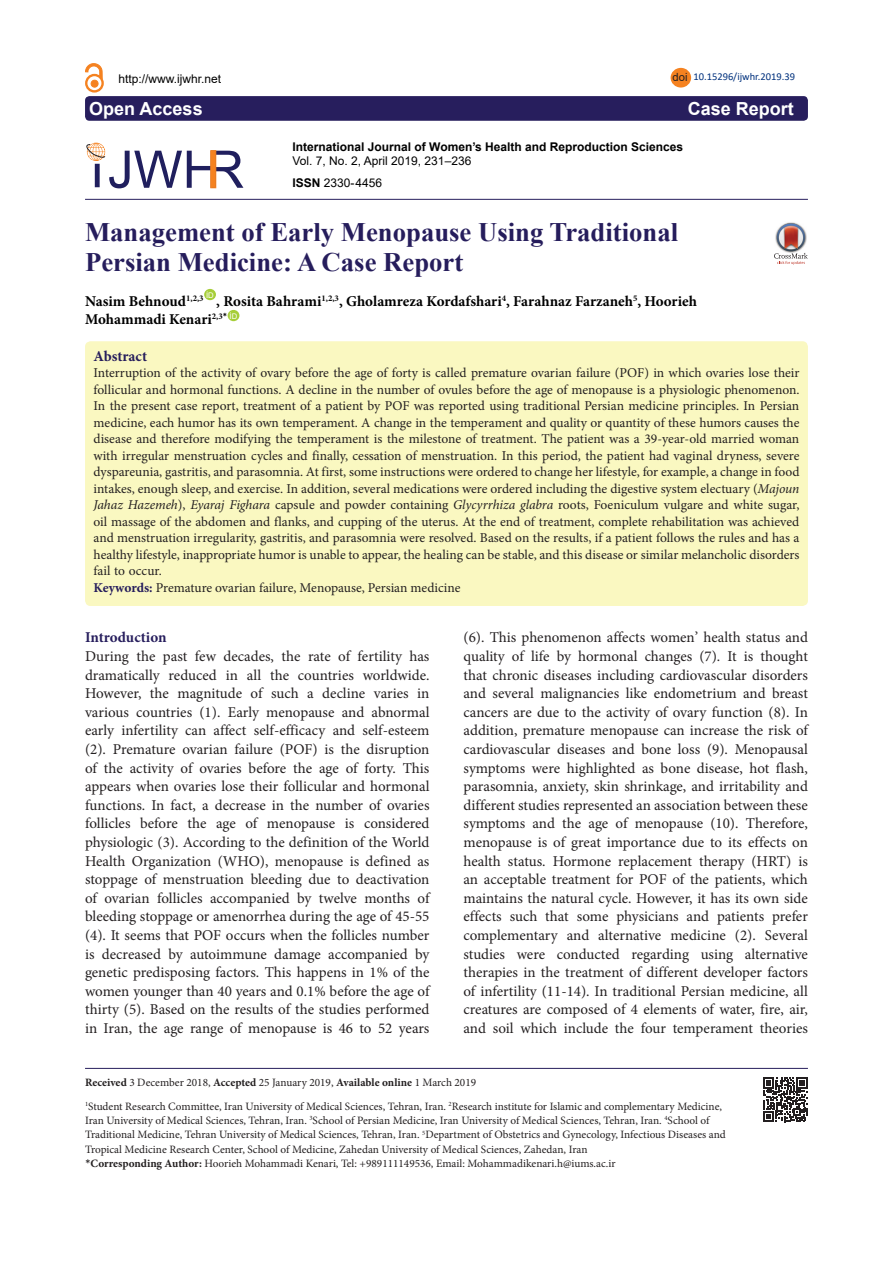
<style>
.page{position:relative;width:893px;height:1263px;background:#fff}
.page>*{position:absolute;margin:0;border:0;box-sizing:border-box;transform-origin:0 0}
.Pa3{font:700 26.7px/30px "Times New Roman";color:#261d5c}
.t1{font:700 18px "Arial";color:#fff}
.t2{font:15px/18.6px "Minion Pro";color:#231f20;text-align:justify}
.t3{font:700 15px/18px "Minion Pro";color:#000}
.t4{font:700 15px "Minion Pro";letter-spacing:-.005em;color:#271e5d}
.t5{font:700 15px "Minion Pro";color:#261d5c}
.t6{font:13.5px/16.5px "Minion Pro";color:#231f20;text-align:justify}
.t7{font:12px "Arial";color:#000}
.t8{font:700 12px "Arial";color:#000}
.t9{font:11.25px/14.2px "Minion Pro";color:#231f20}
.t10{font:11.25px "Arial";color:#231f20}
.t11{font:10.5px "Calibri";color:#00317d}
.t12{font:7.8px "Arial";color:#fff}
.s1{font-weight:700}
.s2{font-style:italic}
.s3{font-weight:700;color:#261d5c}
.s4{color:#222}
.s5{font-family:"Calibri"}
</style>
<div class="page">
<div style="left:85px;top:341px;width:723px;height:265px;background:#faf8c1;border-radius:6px"></div>
<div style="left:204px;top:289px;width:12px;height:11px;background:#a6ce39;border-radius:50%"></div>
<div style="left:228px;top:310px;width:11px;height:11px;background:#a6ce39;border-radius:50%"></div>
<div style="left:85px;top:96px;width:723px;height:25px;background:#271e5d;border-radius:4px"></div>
<hr style="left:85px;top:199px;width:723px;height:1px;background:#271e5d">
<div style="left:671px;top:68px;width:20px;height:20px;background:#f58220;border-radius:50%"></div>
<div style="left:91px;top:80px;width:7px;height:7px;background:#f58220;border-radius:50%"></div>
<div style="left:91px;top:80px;width:7px;height:7px;border:1px solid #f58220;border-radius:50%"></div>
<div style="left:85px;top:74px;width:19px;height:19px;border:2px solid #f58220;border-radius:50%"></div>
<svg style="left:85px;top:63px;width:17px;height:16px"></svg>
<hr style="left:85px;top:1068px;width:723px;height:1px;background:#261d5c">
<svg style="left:763px;top:1077px;width:44px;height:45px"></svg>
<svg style="left:774px;top:223px;width:34px;height:42px"></svg>
<svg style="left:86px;top:143px;width:157px;height:45px"></svg>
<svg style="left:211px;top:150px;width:5px;height:38px"></svg>
<p class="t7" style="left:118px;top:70px;width:104px">http://www.ijwhr.net</p>
<p class="t10" style="left:672px;top:70px;width:17px">doi</p>
<p class="t11" style="left:693px;top:70px;width:103px">10.15296/ijwhr.2019.39</p>
<p class="t1" style="left:89px;top:96px;width:115px">Open Access</p>
<p class="t1" style="left:688px;top:96px;width:108px">Case Report</p>
<p class="t8" style="left:293px;top:138px;width:392px">International Journal of Women’s Health and Reproduction Sciences</p>
<p class="t7" style="left:293px;top:153px;width:180px">Vol. 7, No. 2, April 2019, 231–236</p>
<p class="t7" style="left:293px;top:174px;width:91px"><span class="s1">ISSN</span> 2330- 4456</p>
<p class="Pa3" style="left:85px;top:216px;width:595px">Management of Early Menopause Using Traditional<br>Persian Medicine: A Case Report</p>
<p class="t3" style="left:85px;top:292px;width:120px">Nasim Behnoud<sup>1,2,3</sup></p>
<p class="t12" style="left:206px;top:290px;width:9px">ID</p>
<p class="t3" style="left:85px;top:292px;width:613px;text-indent:131px">, Rosita Bahrami<sup>1,2,3</sup>, Gholamreza Kordafshari<sup>4</sup>, Farahnaz Farzaneh<sup>5</sup>, Hoorieh<br>Mohammadi Kenari<sup>2,3</sup><sup>*</sup></p>
<p class="t12" style="left:230px;top:311px;width:9px">ID</p>
<p class="t5" style="left:94px;top:345px;width:55px">Abstract</p>
<p class="t6" style="left:94px;top:365px;width:707px">Interruption of the activity of ovary before the age of forty is called premature ovarian failure (POF) in which ovaries lose their follicular and hormonal functions. A decline in the number of ovules before the age of menopause is a physiologic phenomenon.<br>In the present case report, treatment of a patient by POF was reported using traditional Persian medicine principles. In Persian medicine, each humor has its own temperament. A change in the temperament and quality or quantity of these humors causes the disease and therefore modifying the temperament is the milestone of treatment. The patient was a 39-year-old married woman with irregular menstruation cycles and finally, cessation of menstruation. In this period, the patient had vaginal dryness, severe dyspareunia, gastritis, and parasomnia. At first, some instructions were ordered to change her lifestyle, for example, a change in food intakes, enough sleep, and exercise. In addition, several medications were ordered including the digestive system electuary (<span class="s2">Majoun Jahaz Hazemeh</span>), <span class="s2">Eyaraj Fighara</span> capsule and powder containing <span class="s2">Glycyrrhiza glabra</span> roots, Foeniculum vulgare and white sugar, oil massage of the abdomen and flanks, and cupping of the uterus. At the end of treatment, complete rehabilitation was achieved and menstruation irregularity, gastritis, and parasomnia were resolved. Based on the results, if a patient follows the rules and has a healthy lifestyle, inappropriate humor is unable to appear, the healing can be stable, and this disease or similar melancholic disorders fail to occur.</p>
<p class="t6" style="left:94px;top:579px;width:368px"><span class="s3">Keywords:</span> Premature ovarian failure, Menopause, Persian medicine</p>
<p class="t4" style="left:85px;top:627px;width:83px">Introduction</p>
<p class="t2" style="left:85px;top:647px;width:346px">During the past few decades, the rate of fertility has dramatically reduced in all the countries worldwide.<br>However, the magnitude of such a decline varies in various countries (1). Early menopause and abnormal early infertility can affect self-efficacy and self-esteem (2). Premature ovarian failure (POF) is the disruption of the activity of ovaries before the age of forty. This appears when ovaries lose their follicular and hormonal functions. In fact, a decrease in the number of ovaries follicles before the age of menopause is considered physiologic (3). According to the definition of the World Health Organization (WHO), menopause is defined as stoppage of menstruation bleeding due to deactivation of ovarian follicles accompanied by twelve months of bleeding stoppage or amenorrhea during the age of 45-55 (4). It seems that POF occurs when the follicles number is decreased by autoimmune damage accompanied by genetic predisposing factors. This happens in 1% of the women younger than 40 years and 0.1% before the age of thirty (5). Based on the results of the studies performed in Iran, the age range of menopause is 46 to 52 years</p>
<p class="t2" style="left:463px;top:628px;width:346px">(6). This phenomenon affects women’ health status and quality of life by hormonal changes (7). It is thought that chronic diseases including cardiovascular disorders and several malignancies like endometrium and breast cancers are due to the activity of ovary function (8). In addition, premature menopause can increase the risk of cardiovascular diseases and bone loss (9). Menopausal symptoms were highlighted as bone disease, hot flash, parasomnia, anxiety, skin shrinkage, and irritability and different studies represented an association between these symptoms and the age of menopause (10). Therefore, menopause is of great importance due to its effects on health status. Hormone replacement therapy (HRT) is an acceptable treatment for POF of the patients, which maintains the natural cycle. However, it has its own side effects such that some physicians and patients prefer complementary and alternative medicine (2). Several studies were conducted regarding using alternative therapies in the treatment of different developer factors of infertility )11-14(. In traditional Persian medicine, all creatures are composed of 4 elements of water, fire, air, and soil which include <span class="s4">the four temperament theories</span></p>
<p class="t9" style="left:85px;top:1075px;width:393px"><span class="s1">Received</span> 3 December 2018, <span class="s1">Accepted</span> 25 January 2019, <span class="s1">Available online</span> 1 March 2019</p>
<p class="t9" style="left:85px;top:1099px;width:642px"><sup>1</sup>Student Research Committee, Iran University of Medical Sciences, Tehran, Iran. <sup>2</sup>Research institute for Islamic and complementary Medicine, Iran University of Medical Sciences, Tehran, Iran. <sup>3</sup>School of Persian Medicine, Iran University of Medical Sciences, Tehran, Iran. <sup>4</sup>School of Traditional Medicine, Tehran University of Medical Sciences, Tehran, Iran. <sup>5</sup>Department of Obstetrics and Gynecology, Infectious Diseases and Tropical Medicine Research Center, School of Medicine, Zahedan University of Medical Sciences, Zahedan, Iran</p>
<p class="t9" style="left:85px;top:1156px;width:532px"><span class="s5">*</span><span class="s1">Corresponding Author:</span> Hoorieh Mohammadi Kenari, Tel: +989111149536, Email: Mohammadikenari.h@iums.ac.ir</p>
</div>
